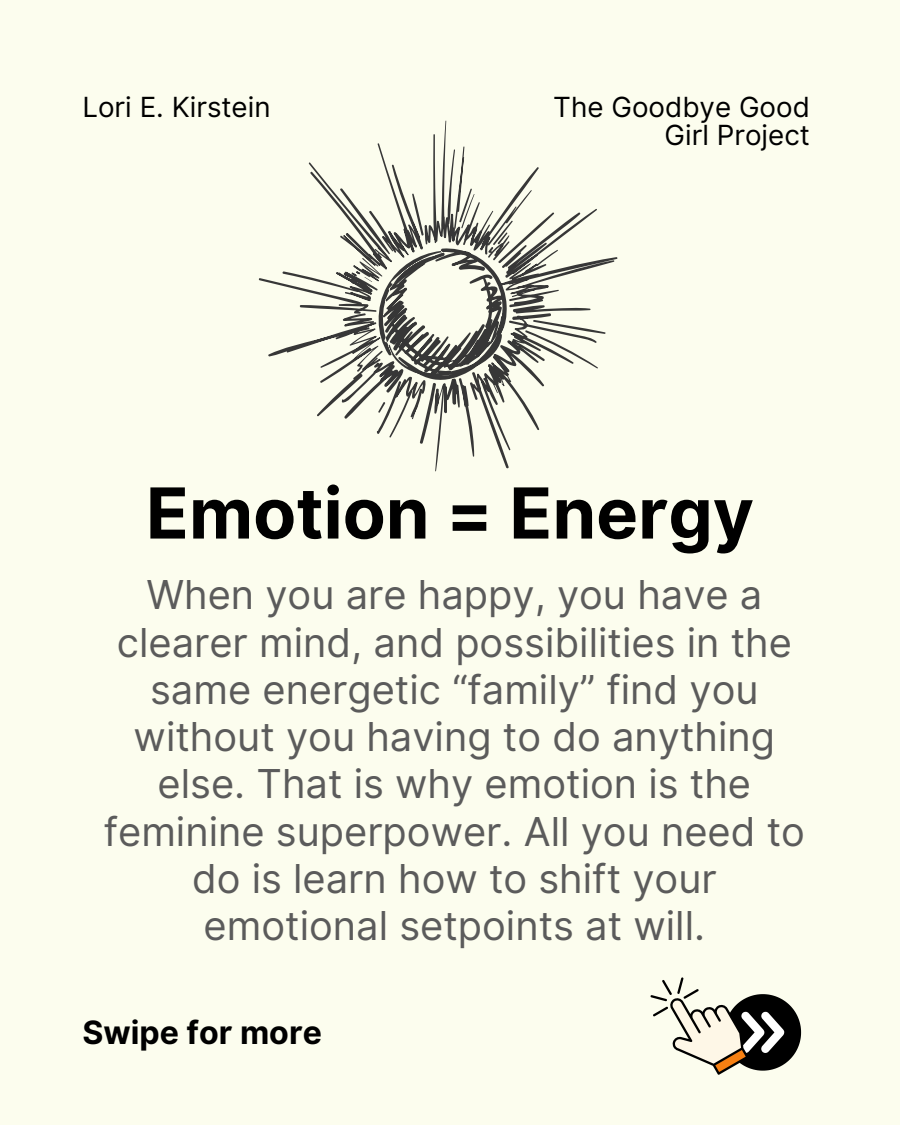
<style>
.page{position:relative;width:900px;height:1125px;background:#fcfdee}
.page>*{position:absolute;margin:0;border:0;box-sizing:border-box;transform-origin:0 0}
.t1{font:700 70.3px "Inter";color:#000}
.t2{font:39.8px/47.2px "Inter";color:#5b5b5b;text-align:center}
.t3{font:700 32.1px "Inter";color:#000}
.t4{font:27.8px/27.8px "Inter";color:#000;text-align:right}
</style>
<div class="page">
<svg style="left:650px;top:977px;width:151px;height:98px"></svg>
<svg style="left:258px;top:121px;width:360px;height:351px"></svg>
<p class="t4" style="left:82px;top:93px;width:190px">Lori E. Kirstein</p>
<h2 class="t4" style="left:553px;top:93px;width:258px">The Goodbye Good<br>Girl Project</h2>
<p class="t1" style="left:146px;top:471px;width:609px">Emotion = Energy</p>
<h1 class="t2" style="left:104px;top:571px;width:703px">When you are happy, you have a clearer mind, and possibilities in the same energetic “family” find you without you having to do anything else. That is why emotion is the feminine superpower. All you need to do is learn how to shift your emotional setpoints at will.</h1>
<p class="t3" style="left:82px;top:1013px;width:241px">Swipe for more</p>
</div>
